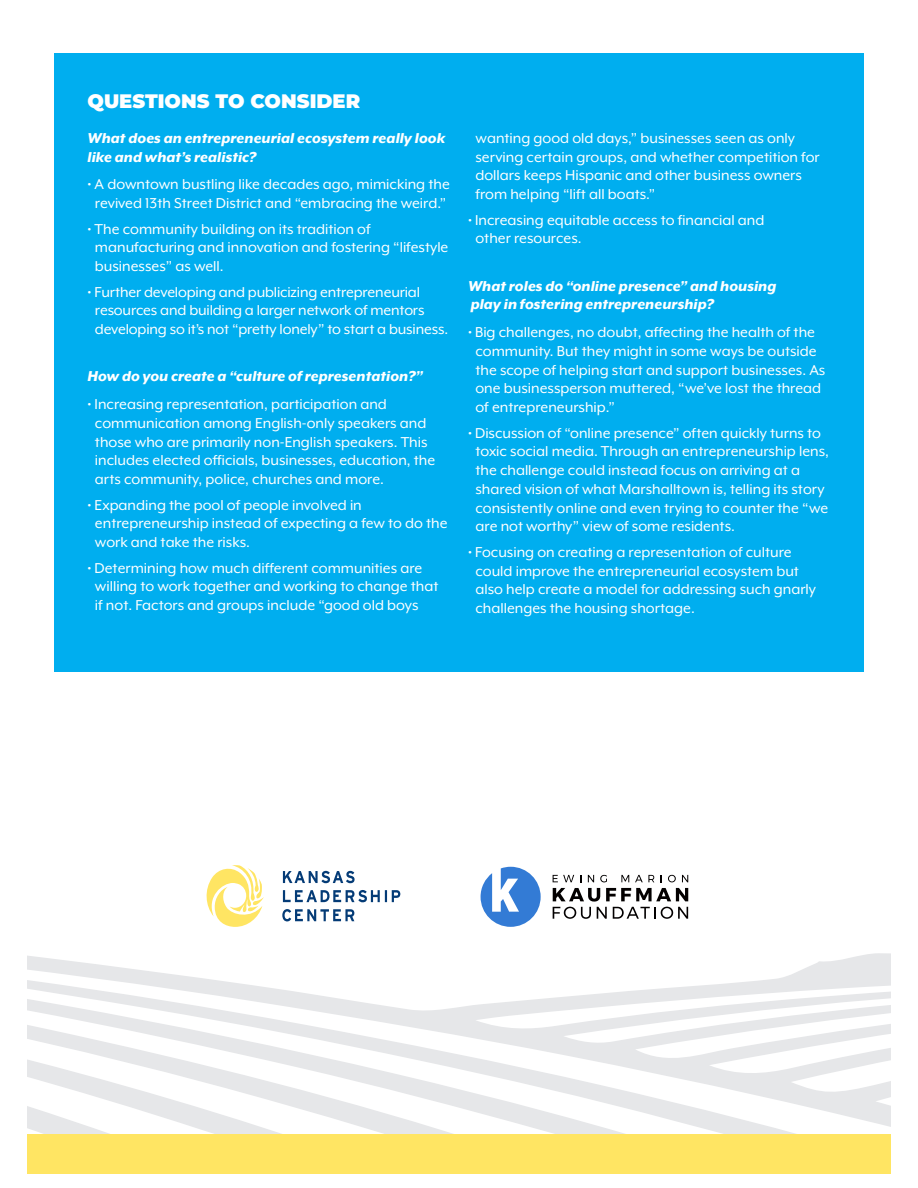
<style>
.page{position:relative;width:918px;height:1188px;background:#fff}
.page>*{position:absolute;margin:0;border:0;box-sizing:border-box;transform-origin:0 0}
.Body_Copy{font:900 19.5px "Montserrat";color:#fff}
.Body_Copy-2{font:16.5px/18.8px "Mr Eaves XL Mod OT";color:#fff}
.Body_Copy-3{font:italic 800 16.5px/18.8px "Mr Eaves XL Mod OT";color:#fff}
</style>
<div class="page">
<svg style="left:27px;top:916px;width:864px;height:218px"></svg>
<svg style="left:207px;top:865px;width:57px;height:62px"></svg>
<svg style="left:282px;top:871px;width:118px;height:50px"></svg>
<svg style="left:553px;top:875px;width:21px;height:7px"></svg>
<svg style="left:588px;top:875px;width:6px;height:7px"></svg>
<svg style="left:600px;top:875px;width:7px;height:7px"></svg>
<svg style="left:621px;top:875px;width:8px;height:7px"></svg>
<svg style="left:635px;top:875px;width:19px;height:7px"></svg>
<svg style="left:668px;top:875px;width:8px;height:7px"></svg>
<svg style="left:682px;top:875px;width:6px;height:7px"></svg>
<svg style="left:553px;top:888px;width:135px;height:31px"></svg>
<svg style="left:481px;top:867px;width:60px;height:60px"></svg>
<div style="left:27px;top:1134px;width:864px;height:40px;background:#ffe563"></div>
<div style="left:54px;top:53px;width:810px;height:619px;background:#00aeef"></div>
<p class="Body_Copy" style="left:87px;top:86px;width:274px">QUESTIONS TO CONSIDER</p>
<p class="Body_Copy-3" style="left:87px;top:128px;width:359px">What does an entrepreneurial ecosystem really look like and what’s realistic?</p>
<p class="Body_Copy-2" style="left:87px;top:175px;width:364px;text-align:center">• A downtown bustling like decades ago, mimicking the revived 13th Street District and “embracing the weird.”</p>
<p class="Body_Copy-2" style="left:95px;top:219px;width:355px;text-indent:-8px">• The community building on its tradition of manufacturing and innovation and fostering “lifestyle businesses” as well.</p>
<p class="Body_Copy-2" style="left:95px;top:282px;width:355px;text-indent:-8px">• Further developing and publicizing entrepreneurial resources and building a larger network of mentors developing so it’s not “pretty lonely” to start a business.</p>
<p class="Body_Copy-3" style="left:87px;top:367px;width:337px">How do you create a “culture of representation?”</p>
<p class="Body_Copy-2" style="left:95px;top:395px;width:342px;text-indent:-8px">• Increasing representation, participation and communication among English-only speakers and those who are primarily non-English speakers. This includes elected officials, businesses, education, the arts community, police, churches and more.</p>
<p class="Body_Copy-2" style="left:95px;top:495px;width:354px;text-indent:-8px">• Expanding the pool of people involved in entrepreneurship instead of expecting a few to do the work and take the risks.</p>
<p class="Body_Copy-2" style="left:95px;top:558px;width:345px;text-indent:-8px">• Determining how much different communities are willing to work together and working to change that if not. Factors and groups include “good old boys</p>
<p class="Body_Copy-2" style="left:476px;top:128px;width:346px">wanting good old days,” businesses seen as only serving certain groups, and whether competition for dollars keeps Hispanic and other business owners from helping “lift all boats.”</p>
<p class="Body_Copy-2" style="left:476px;top:210px;width:290px;text-indent:-8px">• Increasing equitable access to financial and other resources.</p>
<p class="Body_Copy-3" style="left:468px;top:276px;width:310px">What roles do “online presence” and housing play in fostering entrepreneurship?</p>
<p class="Body_Copy-2" style="left:476px;top:323px;width:351px;text-indent:-8px">• Big challenges, no doubt, affecting the health of the community. But they might in some ways be outside the scope of helping start and support businesses. As one businessperson muttered, “we’ve lost the thread of entrepreneurship.”</p>
<p class="Body_Copy-2" style="left:476px;top:423px;width:355px;text-indent:-8px">• Discussion of “online presence” often quickly turns to toxic social media. Through an entrepreneurship lens, the challenge could instead focus on arriving at a shared vision of what Marshalltown is, telling its story consistently online and even trying to counter the “we are not worthy” view of some residents.</p>
<p class="Body_Copy-2" style="left:476px;top:542px;width:342px;text-indent:-8px">• Focusing on creating a representation of culture could improve the entrepreneurial ecosystem but also help create a model for addressing such gnarly challenges the housing shortage.</p>
</div>
